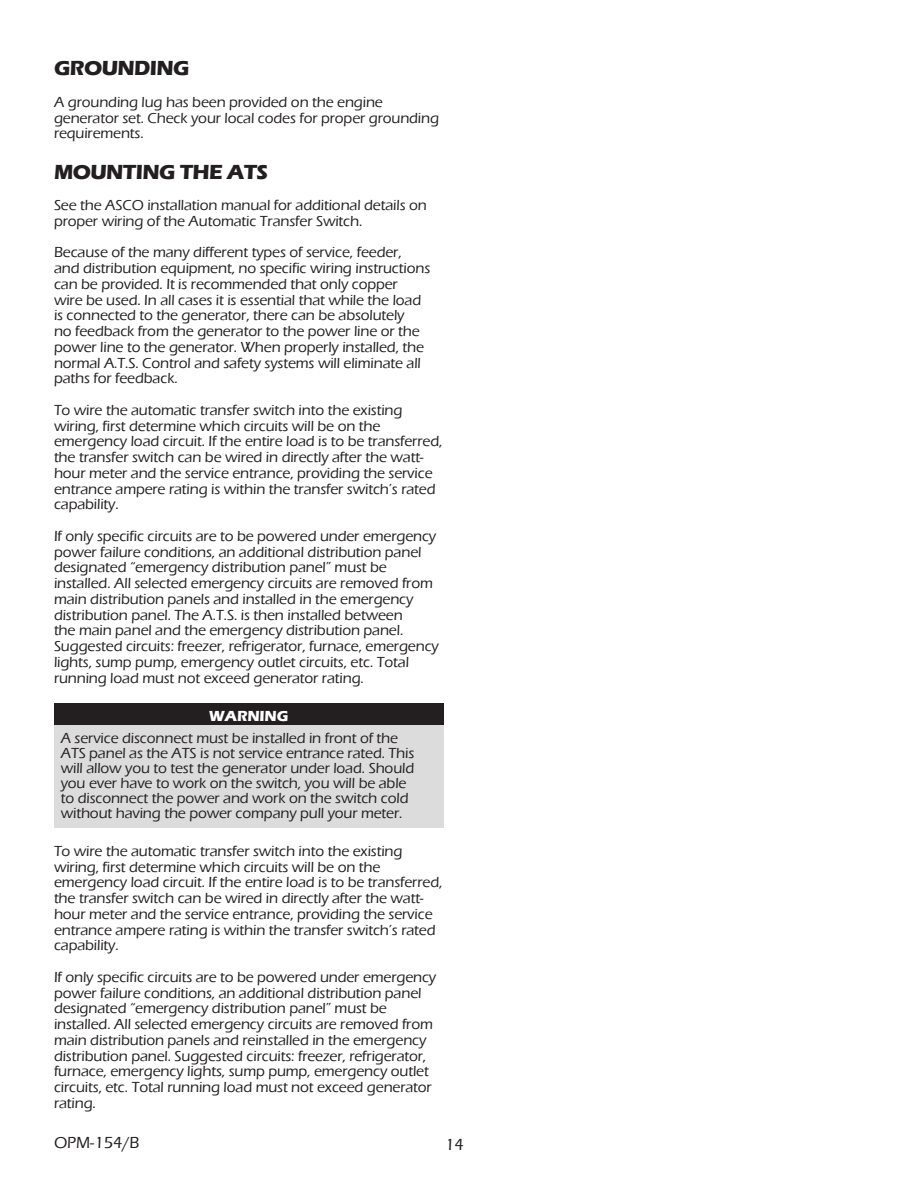
<style>
.page{position:relative;width:918px;height:1188px;background:#fff}
.page>*{position:absolute;margin:0;border:0;box-sizing:border-box;transform-origin:0 0}
.SUB_HEADING{font:700 21px "Eras ITC";letter-spacing:-.025em;color:#231f20}
.t1{font:500 16.5px "Eras ITC";color:#231f20}
.Body_text{font:500 15px/15.8px "Eras ITC";letter-spacing:-.01em;color:#231f20}
.CAUTION_ITALIC{font:500 15px/15px "Eras ITC";letter-spacing:-.01em;color:#231f20}
.CAUTION{font:700 15px "Eras ITC";letter-spacing:-.01em;color:#fff}
</style>
<div class="page">
<div style="left:54px;top:704px;width:389px;height:27px;background:#231f20"></div>
<div style="left:54px;top:726px;width:389px;height:102px;background:#dcdcdc"></div>
<p class="SUB_HEADING" style="left:54px;top:56px;width:137px">GROUNDING</p>
<p class="Body_text" style="left:54px;top:94px;width:387px">A grounding lug has been provided on the engine generator set. Check your local codes for proper grounding requirements.</p>
<p class="SUB_HEADING" style="left:54px;top:160px;width:216px">MOUNTING THE ATS</p>
<p class="Body_text" style="left:54px;top:197px;width:374px">See the ASCO installation manual for additional details on proper wiring of the Automatic Transfer Switch.</p>
<p class="Body_text" style="left:54px;top:245px;width:378px">Because of the many different types of service, feeder, and distribution equipment, no specific wiring instructions can be provided. It is recommended that only copper<br>wire be used. In all cases it is essential that while the load is connected to the generator, there can be absolutely<br>no feedback from the generator to the power line or the power line to the generator. When properly installed, the normal A.T.S. Control and safety systems will eliminate all paths for feedback.</p>
<p class="Body_text" style="left:54px;top:402px;width:390px">To wire the automatic transfer switch into the existing wiring, first determine which circuits will be on the emergency load circuit. If the entire load is to be transferred, the transfer switch can be wired in directly after the watt&shy;hour meter and the service entrance, providing the service entrance ampere rating is within the transfer switch’s rated capability.</p>
<p class="Body_text" style="left:54px;top:528px;width:386px">If only specific circuits are to be powered under emergency power failure conditions, an additional distribution panel designated “emergency distribution panel” must be installed. All selected emergency circuits are removed from main distribution panels and installed in the emergency distribution panel. The A.T.S. is then installed between<br>the main panel and the emergency distribution panel.<br>Suggested circuits: freezer, refrigerator, furnace, emergency lights, sump pump, emergency outlet circuits, etc. Total running load must not exceed generator rating.</p>
<p class="CAUTION" style="left:209px;top:707px;width:81px">WARNING</p>
<p class="CAUTION_ITALIC" style="left:61px;top:730px;width:355px">A service disconnect must be installed in front of the ATS panel as the ATS is not service entrance rated. This will allow you to test the generator under load. Should you ever have to work on the switch, you will be able to disconnect the power and work on the switch cold without having the power company pull your meter.</p>
<p class="Body_text" style="left:54px;top:843px;width:390px">To wire the automatic transfer switch into the existing wiring, first determine which circuits will be on the emergency load circuit. If the entire load is to be transferred, the transfer switch can be wired in directly after the watt&shy;hour meter and the service entrance, providing the service entrance ampere rating is within the transfer switch’s rated capability.</p>
<p class="Body_text" style="left:54px;top:969px;width:384px">If only specific circuits are to be powered under emergency power failure conditions, an additional distribution panel designated “emergency distribution panel” must be installed. All selected emergency circuits are removed from main distribution panels and reinstalled in the emergency distribution panel. Suggested circuits: freezer, refrigerator, furnace, emergency lights, sump pump, emergency outlet circuits, etc. Total running load must not exceed generator rating.</p>
<p class="t1" style="left:54px;top:1133px;width:87px">OPM-154/B</p>
<p class="t1" style="left:445px;top:1135px;width:20px">14</p>
</div>
